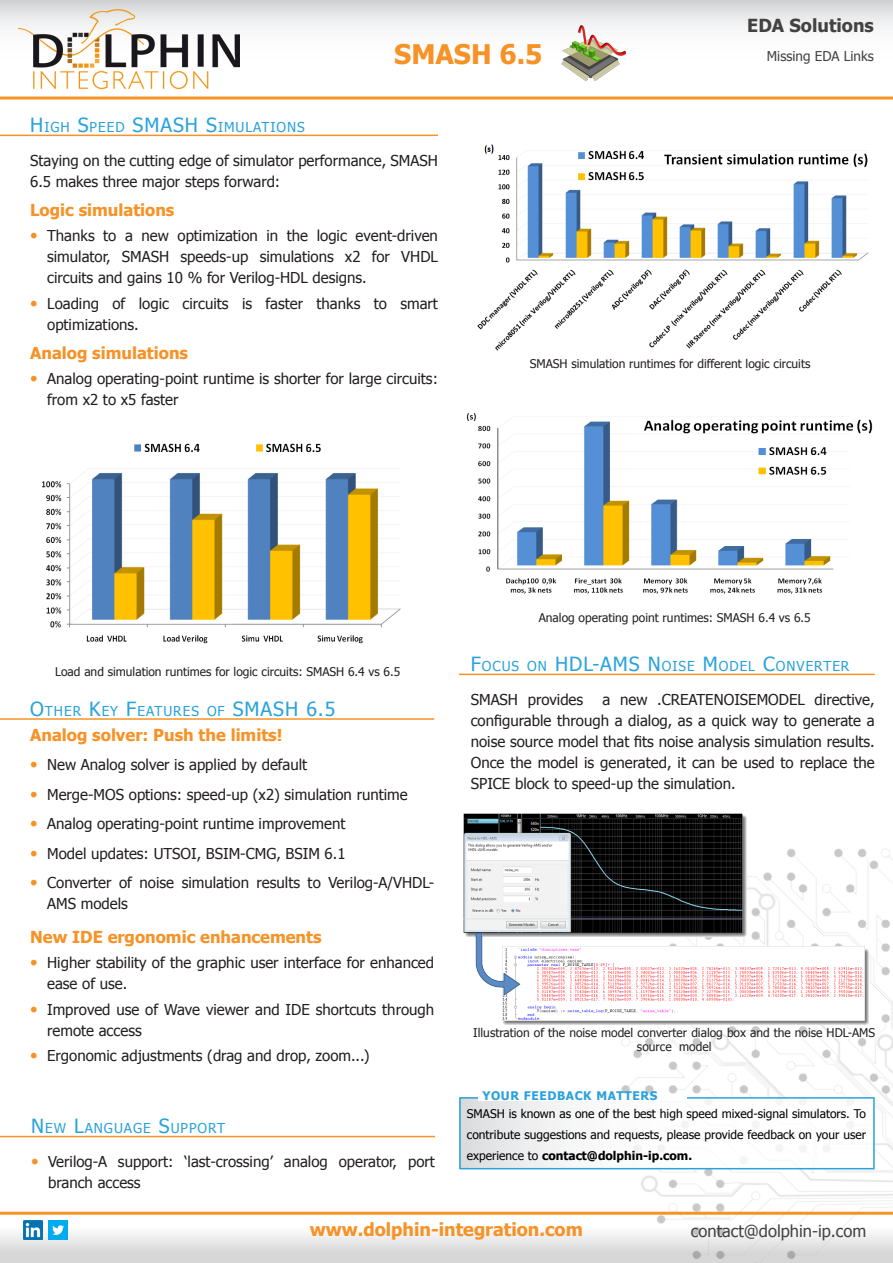
<style>
.page{position:relative;width:893px;height:1263px;background:#fff}
.page>*{position:absolute;margin:0;border:0;box-sizing:border-box;transform-origin:0 0}
.Titre_page{font:700 27px "Tahoma";color:#f69226}
.t1{font:700 18px "Tahoma";color:#f69226}
.Texte_classique{font:700 18px "Tahoma";color:#424242}
.Texte_classique_impo{font:700 16.5px "Tahoma";color:#f69226}
.t2{font:16.5px "Tahoma";color:#424242}
.Texte_classique-2{font:15px/21px "Tahoma";color:#231f20}
.Titre_colonne_gauche{font:13.65px "Tahoma";letter-spacing:.07em;color:#2aa2db}
.Texte_classique-3{font:13.5px "Tahoma";color:#424242}
.t3{font:12px/14.4px "Tahoma";color:#231f20;text-align:center}
.Texte_classique-4{font:12px/21px "Tahoma";color:#000;text-align:justify}
.Texte_classique_impo-2{font:700 11.85px "Tahoma";letter-spacing:.05em;color:#2aa2db}
.s1{font-size:19.5px}
.s2{font-size:16.5px;color:#f69226}
.s3{font-weight:700}
</style>
<div class="page">
<div style="left:0;top:1213px;width:893px;height:49px;background:linear-gradient(to bottom,#fff,#d0d1d1)"></div>
<svg style="left:0;top:1px;width:893px;height:96px"></svg>
<hr style="left:0;top:97px;width:893px;height:3px;background:#f69226">
<img style="left:496px;top:848px;width:397px;height:415px">
<img style="left:18px;top:10px;width:222px;height:78px">
<hr style="left:0;top:1212px;width:893px;height:3px;background:#f69226">
<img style="left:24px;top:1221px;width:19px;height:18px">
<img style="left:49px;top:1221px;width:18px;height:18px">
<div style="left:459px;top:1097px;width:414px;height:71px;background:linear-gradient(to right,#eaeaeb,#fff)"></div>
<div style="left:459px;top:1097px;width:416px;height:72px;border:2px solid #2aa2db"></div>
<hr style="left:0;top:135px;width:438px;height:1px;background:#f69226">
<hr style="left:420px;top:674px;width:455px;height:1px;background:#f69226">
<hr style="left:0;top:718px;width:434px;height:2px;background:#f69226">
<img style="left:561px;top:26px;width:64px;height:55px">
<div style="left:478px;top:1094px;width:208px;height:7px;background:#fff"></div>
<hr style="left:0;top:1136px;width:435px;height:1px;background:#f69226">
<img style="left:41px;top:443px;width:360px;height:201px">
<img style="left:466px;top:413px;width:407px;height:181px">
<div style="left:412px;top:669px;width:47px;height:10px;background:#fff"></div>
<img style="left:463px;top:813px;width:405px;height:211px">
<img style="left:477px;top:144px;width:392px;height:207px">
<p class="Texte_classique" style="left:747px;top:13px;width:128px">EDA Solutions</p>
<p class="Titre_page" style="left:394px;top:35px;width:150px">SMASH 6.5</p>
<p class="Texte_classique-3" style="left:767px;top:47px;width:109px">Missing EDA Links</p>
<p class="Titre_colonne_gauche" style="left:30px;top:118px;width:275px"><span class="s1">H</span>IGH <span class="s1">S</span>PEED <span class="s1">SMASH S</span>IMULATIONS</p>
<p class="Texte_classique-2" style="left:30px;top:149px;width:409px">Staying on the cutting edge of simulator performance, SMASH<br>6.5 makes three major steps forward:</p>
<p class="Texte_classique_impo" style="left:30px;top:199px;width:146px">Logic simulations</p>
<p class="Texte_classique-2" style="left:47px;top:225px;width:392px;text-align:justify;text-indent:-17px"><span class="s2">•</span> Thanks to a new optimization in the logic event-driven simulator, SMASH speeds-up simulations x2 for VHDL circuits and gains 10 % for Verilog-HDL designs.</p>
<p class="Texte_classique-2" style="left:47px;top:292px;width:392px;text-indent:-17px"><span class="s2">•</span> Loading of logic circuits is faster thanks to smart optimizations.</p>
<p class="Texte_classique_impo" style="left:30px;top:342px;width:159px">Analog simulations</p>
<p class="Texte_classique-2" style="left:47px;top:368px;width:392px;text-indent:-17px"><span class="s2">•</span> Analog operating-point runtime is shorter for large circuits: from x2 to x5 faster</p>
<p class="t3" style="left:530px;top:356px;width:282px">SMASH simulation runtimes for different logic circuits</p>
<p class="t3" style="left:55px;top:664px;width:347px">Load and simulation runtimes for logic circuits: SMASH 6.4 vs 6.5</p>
<p class="Titre_colonne_gauche" style="left:30px;top:701px;width:307px"><span class="s1">O</span>THER <span class="s1">K</span>EY <span class="s1">F</span>EATURES OF <span class="s1">SMASH 6.5</span></p>
<p class="Texte_classique_impo" style="left:30px;top:723px;width:254px">Analog solver: Push the limits!</p>
<p class="Texte_classique-2" style="left:30px;top:754px;width:279px"><span class="s2">•</span> New Analog solver is applied by default</p>
<p class="Texte_classique-2" style="left:30px;top:783px;width:379px"><span class="s2">•</span> Merge-MOS options: speed-up (x2) simulation runtime</p>
<p class="Texte_classique-2" style="left:30px;top:813px;width:317px"><span class="s2">•</span> Analog operating-point runtime improvement</p>
<p class="Texte_classique-2" style="left:30px;top:842px;width:317px"><span class="s2">•</span> Model updates: UTSOI, BSIM-CMG, BSIM 6.1</p>
<p class="Texte_classique-2" style="left:47px;top:872px;width:388px;text-indent:-17px"><span class="s2">•</span> Converter of noise simulation results to Verilog-A/VHDL-<br>AMS models</p>
<p class="Texte_classique_impo" style="left:30px;top:925px;width:293px">New IDE ergonomic enhancements</p>
<p class="Texte_classique-2" style="left:47px;top:952px;width:388px;text-indent:-17px"><span class="s2">•</span> Higher stability of the graphic user interface for enhanced ease of use.</p>
<p class="Texte_classique-2" style="left:47px;top:998px;width:388px;text-indent:-17px"><span class="s2">•</span> Improved use of Wave viewer and IDE shortcuts through remote access</p>
<p class="Texte_classique-2" style="left:30px;top:1044px;width:341px"><span class="s2">•</span> Ergonomic adjustments (drag and drop, zoom...)</p>
<p class="Titre_colonne_gauche" style="left:31px;top:1119px;width:196px"><span class="s1">N</span> EW <span class="s1">L</span>ANGUAGE <span class="s1">S</span>UPPORT</p>
<p class="Texte_classique-2" style="left:48px;top:1150px;width:388px;text-indent:-17px"><span class="s2">•</span> Verilog-A support: ‘last-crossing’ analog operator, port branch access</p>
<p class="t3" style="left:539px;top:610px;width:274px">Analog operating point runtimes: SMASH 6.4 vs 6.5</p>
<p class="Titre_colonne_gauche" style="left:471px;top:657px;width:380px"><span class="s1">F</span>OCUS ON <span class="s1">HDL-AMS N</span> OISE <span class="s1">M</span>ODEL <span class="s1">C</span>ONVERTER</p>
<p class="Texte_classique-2" style="left:471px;top:688px;width:114px">SMASH provides</p>
<p class="Texte_classique-2" style="left:471px;top:688px;width:405px;text-align:justify;text-indent:132px">a new .CREATENOISEMODEL directive, configurable through a dialog, as a quick way to generate a noise source model that fits noise analysis simulation results.<br>Once the model is generated, it can be used to replace the SPICE block to speed-up the simulation.</p>
<p class="t3" style="left:473px;top:1025px;width:403px">Illustration of the noise model converter dialog box and the noise HDL-AMS source model</p>
<p class="Texte_classique_impo-2" style="left:482px;top:1087px;width:176px">YOUR FEEDBACK MATTERS</p>
<p class="Texte_classique-4" style="left:467px;top:1102px;width:401px">SMASH is known as one of the best high speed mixed-signal simulators. To contribute suggestions and requests, please provide feedback on your user experience to <span class="s3">contact@dolphin-ip.com.</span></p>
<p class="t1" style="left:310px;top:1217px;width:275px">www.dolphin-integration.com</p>
<p class="t2" style="left:691px;top:1220px;width:177px">contact@dolphin-ip.com</p>
</div>
